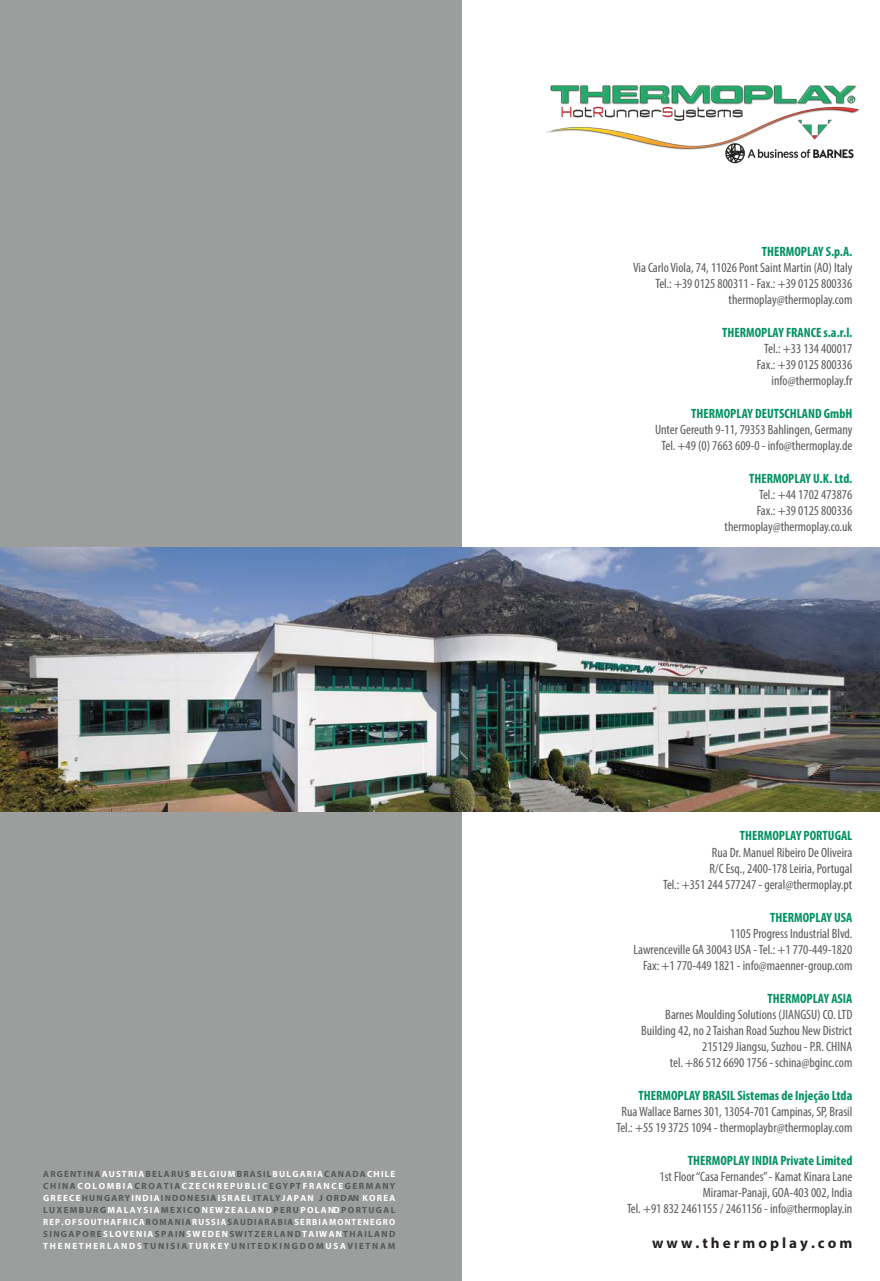
<style>
.page{position:relative;width:880px;height:1281px;background:#fff}
.page>*{position:absolute;margin:0;border:0;box-sizing:border-box;transform-origin:0 0}
.t1{font:700 15px "Myriad Pro";color:#231f20}
.t2{font:condensed 13.5px "Myriad Pro";color:#57585a}
.t3{font:700 condensed 13.5px "Myriad Pro";color:#00915e}
.t4{font:700 9px/12px "Myriad Pro";letter-spacing:.14em;color:#fff;scale:.95 1}
.t5{font:700 9px "Myriad Pro";letter-spacing:.155em;color:#57585a}
.t6{font:700 9px "Myriad Pro";letter-spacing:.13em;color:#57585a}
.t7{font:700 9px "Myriad Pro";letter-spacing:.14em;color:#fff}
.t8{font:700 9px "Myriad Pro";letter-spacing:.18em;color:#fff}
.s1{color:#fff}
.s2{color:#57585a}
</style>
<div class="page">
<div style="left:0;top:0;width:462px;height:1280px;background:#9c9d9d"></div>
<img style="left:546px;top:85px;width:314px;height:79px">
<img style="left:0;top:547px;width:880px;height:264px">
<p class="t3" style="left:762px;top:243px;width:92px">THERMOPLAY S.p.A.</p>
<p class="t2" style="left:633px;top:259px;width:221px">Via Carlo Viola, 74, 11026 Pont Saint Martin (AO) Italy</p>
<p class="t2" style="left:655px;top:275px;width:198px">Tel.: +39 0125 800311 - Fax.: +39 0125 800336</p>
<p class="t2" style="left:728px;top:292px;width:125px">thermoplay@thermoplay.com</p>
<p class="t3" style="left:722px;top:324px;width:132px">THERMOPLAY FRANCE s.a.r.l.</p>
<p class="t2" style="left:764px;top:340px;width:90px">Tel.: +33 134 400017</p>
<p class="t2" style="left:756px;top:356px;width:97px">Fax.: +39 0125 800336</p>
<p class="t2" style="left:771px;top:373px;width:82px">info@thermoplay.fr</p>
<p class="t3" style="left:691px;top:405px;width:163px">THERMOPLAY DEUTSCHLAND GmbH</p>
<p class="t2" style="left:655px;top:421px;width:199px">Unter Gereuth 9-11, 79353 Bahlingen, Germany</p>
<p class="t2" style="left:661px;top:437px;width:192px">Tel. +49 (0) 7663 609-0 - info@thermoplay.de</p>
<p class="t3" style="left:749px;top:470px;width:105px">THERMOPLAY U.K. Ltd.</p>
<p class="t2" style="left:759px;top:486px;width:95px">Tel.: +44 1702 473876</p>
<p class="t2" style="left:756px;top:502px;width:97px">Fax.: +39 0125 800336</p>
<p class="t2" style="left:724px;top:518px;width:129px">thermoplay@thermoplay.co.uk</p>
<p class="t3" style="left:740px;top:827px;width:114px">THERMOPLAY PORTUGAL</p>
<p class="t2" style="left:712px;top:844px;width:142px">Rua Dr. Manuel Ribeiro De Oliveira</p>
<p class="t2" style="left:709px;top:860px;width:144px">R/C Esq., 2400-178 Leiria, Portugal</p>
<p class="t2" style="left:663px;top:876px;width:191px">Tel.: +351 244 577247 - geral@thermoplay.pt</p>
<p class="t3" style="left:770px;top:908px;width:84px">THERMOPLAY USA</p>
<p class="t2" style="left:730px;top:925px;width:124px">1105 Progress Industrial Blvd.</p>
<p class="t2" style="left:633px;top:941px;width:220px">Lawrenceville GA 30043 USA - Tel.: +1 770-449-1820</p>
<p class="t2" style="left:643px;top:957px;width:211px">Fax: +1 770-449 1821 - info@maenner-group.com</p>
<p class="t3" style="left:767px;top:989px;width:86px">THERMOPLAY ASIA</p>
<p class="t2" style="left:665px;top:1006px;width:189px">Barnes Moulding Solutions (JIANGSU) CO. LTD</p>
<p class="t2" style="left:641px;top:1022px;width:213px">Building 42, no 2 Taishan Road Suzhou New District</p>
<p class="t2" style="left:702px;top:1038px;width:152px">215129 Jiangsu, Suzhou - P.R. CHINA</p>
<p class="t2" style="left:670px;top:1054px;width:184px">tel. +86 512 6690 1756 - schina@bginc.com</p>
<p class="t3" style="left:638px;top:1086px;width:215px">THERMOPLAY BRASIL Sistemas de Injeção Ltda</p>
<p class="t2" style="left:621px;top:1103px;width:232px">Rua Wallace Barnes 301, 13054-701 Campinas, SP, Brasil</p>
<p class="t2" style="left:616px;top:1119px;width:237px">Tel.: +55 19 3725 1094 - thermoplaybr@thermoplay.com</p>
<p class="t3" style="left:688px;top:1151px;width:166px">THERMOPLAY INDIA Private Limited</p>
<p class="t2" style="left:659px;top:1168px;width:194px">1st Floor “Casa Fernandes” - Kamat Kinara Lane</p>
<p class="t2" style="left:703px;top:1184px;width:151px">Miramar-Panaji, GOA-403 002, India</p>
<p class="t2" style="left:627px;top:1200px;width:227px">Tel. +91 832 2461155 / 2461156 - info@thermoplay.in</p>
<p class="t6" style="left:43px;top:1167px;width:354px">A R G E N T I N A <span class="s1">A U S T R I A</span>B E L A R U S<span class="s1">B E L G I U M</span>B R A S I L<span class="s1">B U L G A R I A</span>C A N A D A<span class="s1">C H I L E</span></p>
<p class="t8" style="left:43px;top:1179px;width:354px"><span class="s2">C H I N A</span>C O L O M B I A<span class="s2">C R O A T I A</span>C Z E C H R E P U B L I C<span class="s2">E G Y P T</span>F R A N C E<span class="s2">G E R M A N Y</span></p>
<p class="t7" style="left:43px;top:1191px;width:354px">G R E E C E<span class="s2">H U N G A R Y</span>I N D I A<span class="s2">I N D O N E S I A</span>I S R A E L<span class="s2">I T A L Y</span>J A P A N <span class="s2">J O R D AN</span> K O R E A</p>
<p class="t5" style="left:43px;top:1203px;width:354px">L U X E M B U R G<span class="s1">M A L A Y S I A</span>M E X I C O<span class="s1">N E W Z E A L A N D</span>P E R U<span class="s1">P O L A ND</span>P O R T U G A L</p>
<p class="t4" style="left:43px;top:1215px;width:372px">R E P . O F S O U T H A F R I C A<span class="s2">R O M A N I A</span>R U S S I A<span class="s2">S A U D I A R A B I A</span>S E R B I A M O N T E N E G R O<br><span class="s2">S I N G A P O R E</span> S L O V E N I A<span class="s2">S P A I N</span>S W E D E N<span class="s2">S W I T Z E R L A N D</span>T A I W A N<span class="s2">T H A I L A N D</span></p>
<p class="t5" style="left:43px;top:1239px;width:354px"><span class="s1">T H E N E T H E R L A N D S</span>T U N I S I A<span class="s1">T U R K E Y</span>U N I T E D K I N G D O M<span class="s1">U S A</span>V I E T N A M</p>
<p class="t1" style="left:652px;top:1233px;width:202px">w w w . t h e r m o p l a y . c o m</p>
</div>
